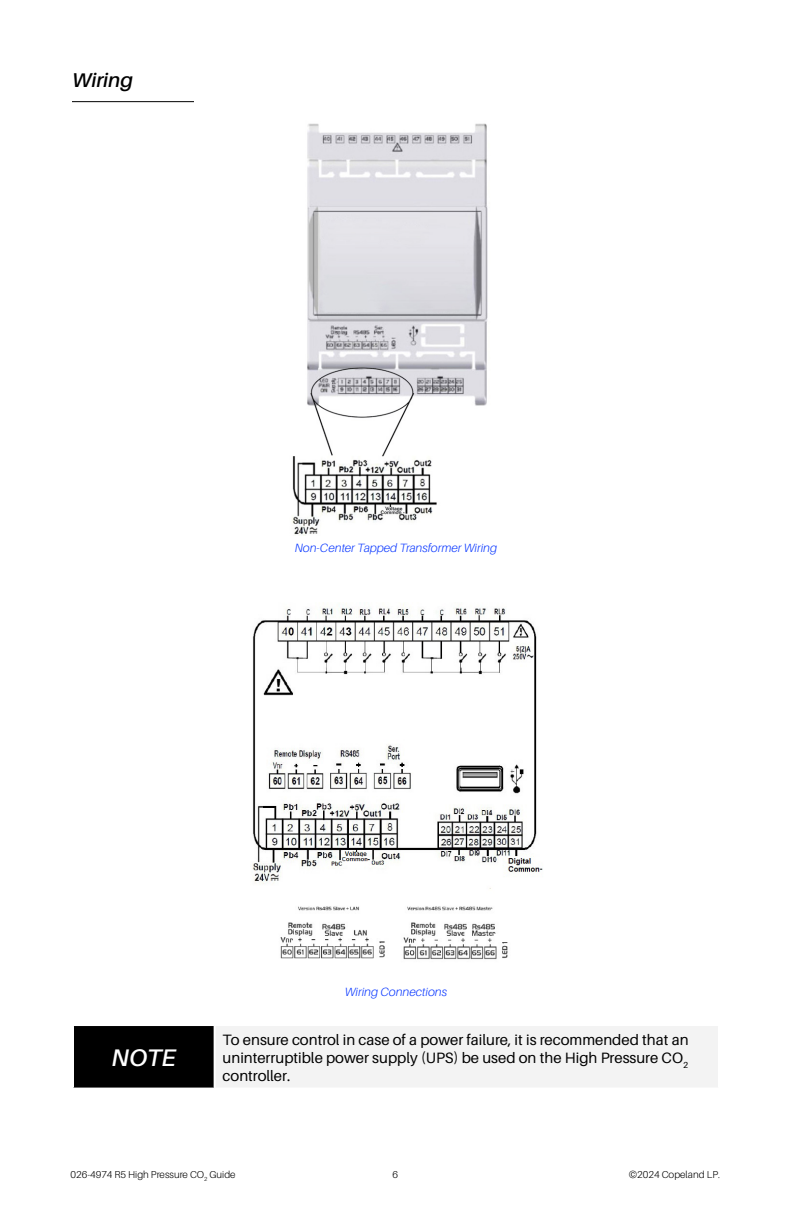
<style>
.page{position:relative;width:792px;height:1224px;background:#fff}
.page>*{position:absolute;margin:0;border:0;box-sizing:border-box;transform-origin:0 0}
.t1{font:italic 600 24px "Aileron";color:#fff}
.t2{font:italic 600 20px "Aileron";color:#000}
.t3{font:15px/18px "Aileron";color:#000;text-align:justify}
.t4{font:italic 300 12px "Aileron";color:#0f3cff}
.t5{font:300 10px "Aileron";color:#000}
</style>
<div class="page">
<hr style="left:72px;top:101px;width:122px;height:1px;background:#000">
<img style="left:292px;top:123px;width:196px;height:412px">
<img style="left:252px;top:604px;width:291px;height:356px">
<div style="left:73px;top:1025px;width:142px;height:64px;background:#000"></div>
<div style="left:215px;top:1025px;width:504px;height:64px;background:#f3f3f3"></div>
<hr style="left:72px;top:1024px;width:143px;height:2px;background:#fff">
<hr style="left:72px;top:1026px;width:2px;height:62px;background:#fff">
<hr style="left:215px;top:1024px;width:505px;height:2px;background:#fff">
<hr style="left:718px;top:1026px;width:2px;height:62px;background:#fff">
<hr style="left:72px;top:1088px;width:143px;height:2px;background:#fff">
<hr style="left:215px;top:1088px;width:505px;height:2px;background:#fff">
<hr style="left:214px;top:1026px;width:2px;height:62px;background:#fff">
<h2 class="t2" style="left:72px;top:69px;width:62px">Wiring</h2>
<p class="t4" style="left:295px;top:541px;width:204px">Non-Center Tapped Transformer Wiring</p>
<h1 class="t1" style="left:112px;top:1045px;width:66px">NOTE</h1>
<p class="t4" style="left:345px;top:985px;width:104px">Wiring Connections</p>
<p class="t3" style="left:223px;top:1031px;width:467px">To ensure control in case of a power failure, it is recommended that an uninterruptible power supply (UPS) be used on the High Pressure CO<sub>2 </sub>controller.</p>
<p class="t5" style="left:71px;top:1169px;width:167px">026-4974 R5 High Pressure CO<sub>2</sub> Guide</p>
<p class="t5" style="left:392px;top:1169px;width:7px">6</p>
<p class="t5" style="left:629px;top:1169px;width:93px">©2024 Copeland LP.</p>
</div>
